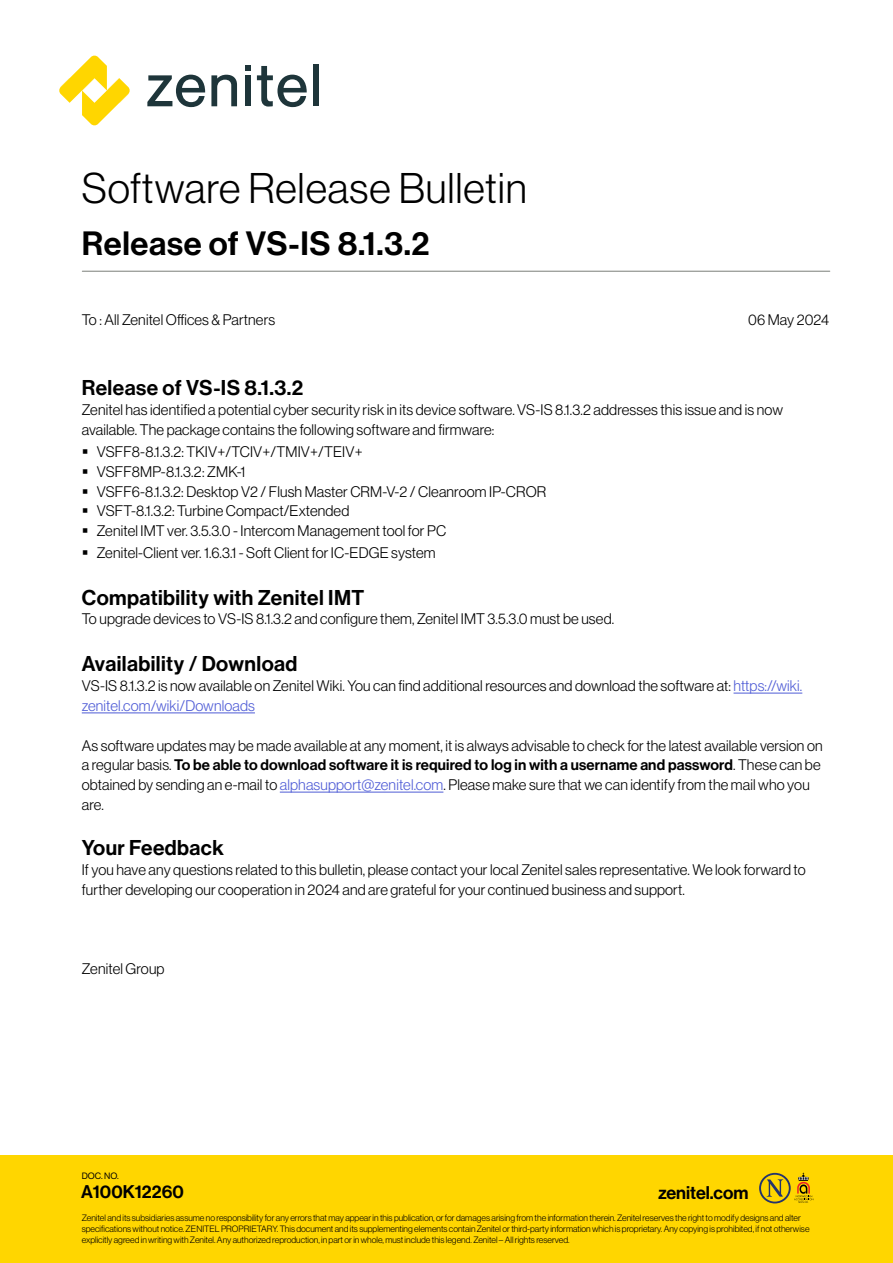
<style>
.page{position:relative;width:893px;height:1263px;background:#fff}
.page>*{position:absolute;margin:0;border:0;box-sizing:border-box;transform-origin:0 0}
.t1{font:42px "N Haas Grotesk DS Pro 45 Lt";letter-spacing:.02em;color:#000}
.t2{font:33px "N Haas Grotesk DS Pro 65 Md";letter-spacing:.02em;color:#000}
.t3{font:21px "N Haas Grotesk DS Pro 65 Md";letter-spacing:.02em;color:#000}
.t4{font:18px "N Haas Grotesk DS Pro 65 Md";color:#000}
.t5{font:15px/19.8px "N Haas Grotesk DS Pro 45 Lt";letter-spacing:.01em;color:#000}
.t6{font:15px "N Haas Grotesk DS Pro 65 Md";letter-spacing:.01em;color:#000}
.t7{font:9px/10.8px "N Haas Grotesk DS Pro 45 Lt";color:#000}
.t8{font:9px "N Haas Grotesk DS Pro 55 Rg";color:#000}
.s1{color:#4f5cd6}
.s2{font-family:"N Haas Grotesk DS Pro 45 Lt"}
</style>
<div class="page">
<svg style="left:147px;top:75px;width:58px;height:32px"></svg>
<svg style="left:211px;top:75px;width:26px;height:31px"></svg>
<div style="left:245px;top:75px;width:6px;height:31px;background:#1e353a"></div>
<svg style="left:257px;top:66px;width:50px;height:41px"></svg>
<div style="left:313px;top:65px;width:6px;height:41px;background:#1e353a"></div>
<svg style="left:59px;top:55px;width:71px;height:71px"></svg>
<svg style="left:245px;top:65px;width:6px;height:5px"></svg>
<div style="left:0;top:1155px;width:893px;height:108px;background:#ffd600"></div>
<svg style="left:759px;top:1173px;width:54px;height:30px"></svg>
<hr style="left:733px;top:693px;width:69px;height:1px;background:#4f5cd6">
<hr style="left:82px;top:713px;width:173px;height:1px;background:#4f5cd6">
<hr style="left:280px;top:792px;width:163px;height:1px;background:#4f5cd6">
<hr style="left:82px;top:271px;width:748px;height:1px;background:#898c88">
<h1 class="t1" style="left:82px;top:165px;width:446px">Software Release Bulletin</h1>
<h2 class="t2" style="left:82px;top:224px;width:349px">Release of VS-IS 8.1.3.2</h2>
<p class="t5" style="left:82px;top:310px;width:195px">To : All Zenitel Offices &amp; Partners</p>
<p class="t5" style="left:748px;top:310px;width:83px">06 May 2024</p>
<h3 class="t3" style="left:82px;top:375px;width:223px">Release of VS-IS 8.1.3.2</h3>
<p class="t5" style="left:82px;top:400px;width:703px">Zenitel has identified a potential cyber security risk in its device software. VS-IS 8.1.3.2 addresses this issue and is now available. The package contains the following software and firmware:</p>
<p class="t5" style="left:97px;top:442px;width:451px">VSFF8-8.1.3.2: TKIV+/TCIV+/TMIV+/TEIV+<br>VSFF8MP-8.1.3.2: ZMK-1<br>VSFF6-8.1.3.2: Desktop V2 / Flush Master CRM-V-2 / Cleanroom IP-CROR VSFT-8.1.3.2: Turbine Compact/Extended<br>Zenitel IMT ver. 3.5.3.0 - Intercom Management tool for PC</p>
<p class="t5" style="left:97px;top:543px;width:340px">Zenitel-Client ver. 1.6.3.1 - Soft Client for IC-EDGE system</p>
<h3 class="t3" style="left:82px;top:585px;width:284px">Compatibility with Zenitel IMT</h3>
<p class="t5" style="left:82px;top:609px;width:534px">To upgrade devices to VS-IS 8.1.3.2 and configure them, Zenitel IMT 3.5.3.0 must be used.</p>
<h3 class="t3" style="left:82px;top:652px;width:217px">Availability / Download</h3>
<p class="t5" style="left:82px;top:676px;width:722px">VS-IS 8.1.3.2 is now available on Zenitel Wiki. You can find additional resources and download the software at: <span class="s1">https://wiki. zenitel.com/wiki/Downloads</span></p>
<p class="t5" style="left:82px;top:735px;width:742px">As software updates may be made available at any moment, it is always advisable to check for the latest available version on</p>
<p class="t6" style="left:82px;top:756px;width:740px"><span class="s2">a regular basis.</span> To be able to download software it is required to log in with a username and password<span class="s2">. These can be</span></p>
<p class="t5" style="left:82px;top:775px;width:729px">obtained by sending an e-mail to <span class="s1">alphasupport@zenitel.com</span>. Please make sure that we can identify from the mail who you are.</p>
<h3 class="t3" style="left:82px;top:835px;width:144px">Your Feedback</h3>
<p class="t5" style="left:82px;top:859px;width:725px">If you have any questions related to this bulletin, please contact your local Zenitel sales representative. We look forward to further developing our cooperation in 2024 and are grateful for your continued business and support.</p>
<p class="t5" style="left:82px;top:958px;width:84px">Zenitel Group</p>
<p class="t8" style="left:82px;top:1171px;width:38px">DOC. NO.</p>
<p class="t7" style="left:82px;top:1212px;width:729px">Zenitel and its subsidiaries assume no responsibility for any errors that may appear in this publication, or for damages arising from the information therein. Zenitel reserves the right to modify designs and alter specifications without notice. ZENITEL PROPRIETARY. This document and its supplementing elements contain Zenitel or third-party information which is proprietary. Any copying is prohibited, if not otherwise explicitly agreed in writing with Zenitel. Any authorized reproduction, in part or in whole, must include this legend. Zenitel – All rights reserved.</p>
<p class="t4" style="left:81px;top:1182px;width:104px">A100K12260</p>
<p class="t4" style="left:658px;top:1182px;width:92px">zenitel.com</p>
</div>
